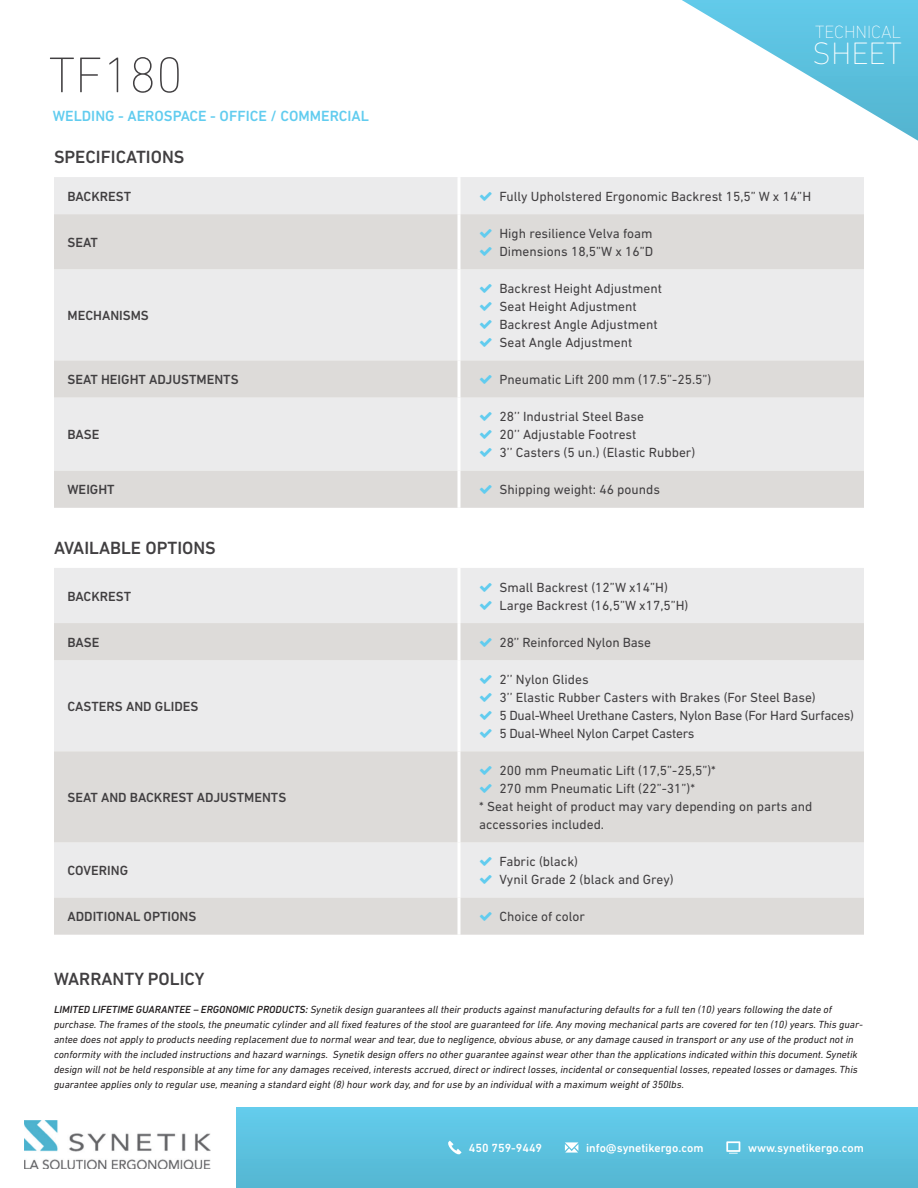
<style>
.page{position:relative;width:918px;height:1188px;background:#fff}
.page>*{position:absolute;margin:0;border:0;box-sizing:border-box;transform-origin:0 0}
.t1{font:200 51px "DIN Next LT Pro";color:#413f41}
.t2{font:200 31.5px "DIN Next LT Pro";letter-spacing:-.005em;color:#fff}
.t3{font:500 18px "DIN Next LT Pro";color:#413f41}
.t4{font:200 18px "DIN Next LT Pro";letter-spacing:-.005em;color:#fff}
.t5{font:500 15px "DIN Next LT Pro";color:#61ccef}
.t6{font:13.5px/18px "DIN Next LT Pro";color:#413f41}
.t7{font:13.5px/18px "DIN Next LT Pro";letter-spacing:-.02em;color:#413f41}
.t8{font:500 13.5px "DIN Next LT Pro";color:#413f41}
.t9{font:500 12px "DIN Next LT Pro";color:#fff}
.t10{font:italic 10.5px/15px "DIN Next LT Pro";color:#231f20}
.s1{font-weight:500}
</style>
<div class="page">
<svg style="left:682px;top:0;width:236px;height:141px"></svg>
<div style="left:54px;top:177px;width:810px;height:37px;background:#ebebec"></div>
<svg style="left:54px;top:214px;width:810px;height:294px;background:#e4e4e3"></svg>
<hr style="left:458px;top:177px;width:2px;height:37px;background:#fff">
<hr style="left:458px;top:214px;width:2px;height:55px;background:#fff">
<hr style="left:458px;top:269px;width:2px;height:91px;background:#fff">
<hr style="left:458px;top:360px;width:2px;height:38px;background:#fff">
<hr style="left:458px;top:398px;width:2px;height:73px;background:#fff">
<hr style="left:458px;top:471px;width:2px;height:37px;background:#fff">
<img style="left:25px;top:1120px;width:186px;height:49px">
<div style="left:237px;top:1107px;width:681px;height:81px;background:linear-gradient(to right,#5cc1df,#5cc1df)"></div>
<svg style="left:447px;top:1141px;width:15px;height:14px"></svg>
<svg style="left:565px;top:1142px;width:13px;height:11px"></svg>
<svg style="left:726px;top:1141px;width:14px;height:13px"></svg>
<div style="left:54px;top:568px;width:810px;height:55px;background:#ebebec"></div>
<svg style="left:54px;top:623px;width:810px;height:312px;background:#e3e2e2"></svg>
<hr style="left:458px;top:568px;width:2px;height:55px;background:#fff">
<hr style="left:458px;top:623px;width:2px;height:37px;background:#fff">
<hr style="left:458px;top:660px;width:2px;height:91px;background:#fff">
<hr style="left:458px;top:751px;width:2px;height:91px;background:#fff">
<hr style="left:458px;top:842px;width:2px;height:56px;background:#fff">
<hr style="left:458px;top:898px;width:2px;height:37px;background:#fff">
<svg style="left:480px;top:191px;width:12px;height:10px"></svg>
<svg style="left:480px;top:229px;width:12px;height:9px"></svg>
<svg style="left:480px;top:247px;width:12px;height:9px"></svg>
<svg style="left:480px;top:284px;width:12px;height:9px"></svg>
<svg style="left:480px;top:302px;width:12px;height:9px"></svg>
<svg style="left:480px;top:320px;width:12px;height:9px"></svg>
<svg style="left:480px;top:338px;width:12px;height:9px"></svg>
<svg style="left:480px;top:375px;width:12px;height:9px"></svg>
<svg style="left:480px;top:412px;width:12px;height:9px"></svg>
<svg style="left:480px;top:430px;width:12px;height:9px"></svg>
<svg style="left:480px;top:448px;width:12px;height:9px"></svg>
<svg style="left:480px;top:485px;width:12px;height:9px"></svg>
<svg style="left:480px;top:582px;width:12px;height:9px"></svg>
<svg style="left:480px;top:600px;width:12px;height:9px"></svg>
<svg style="left:480px;top:638px;width:12px;height:9px"></svg>
<svg style="left:480px;top:675px;width:12px;height:9px"></svg>
<svg style="left:480px;top:693px;width:12px;height:9px"></svg>
<svg style="left:480px;top:711px;width:12px;height:9px"></svg>
<svg style="left:480px;top:729px;width:12px;height:9px"></svg>
<svg style="left:480px;top:766px;width:12px;height:9px"></svg>
<svg style="left:480px;top:784px;width:12px;height:9px"></svg>
<svg style="left:480px;top:857px;width:12px;height:9px"></svg>
<svg style="left:480px;top:875px;width:12px;height:9px"></svg>
<svg style="left:480px;top:912px;width:12px;height:9px"></svg>
<h3 class="t4" style="left:815px;top:21px;width:87px">TECHNICAL</h3>
<h2 class="t2" style="left:812px;top:35px;width:91px">SHEET</h2>
<h1 class="t1" style="left:49px;top:46px;width:135px">TF180</h1>
<h3 class="t5" style="left:53px;top:107px;width:318px">WELDING - AEROSPACE - OFFICE / COMMERCIAL</h3>
<h3 class="t3" style="left:54px;top:147px;width:132px">SPECIFICATIONS</h3>
<p class="t8" style="left:68px;top:188px;width:65px">BACKREST</p>
<p class="t6" style="left:500px;top:187px;width:313px">Fully Upholstered Ergonomic Backrest 15,5” W x 14”H</p>
<p class="t8" style="left:68px;top:234px;width:32px">SEAT</p>
<p class="t6" style="left:500px;top:224px;width:155px">High resilience Velva foam<br>Dimensions 18,5”W x 16”D</p>
<p class="t8" style="left:68px;top:308px;width:83px">MECHANISMS</p>
<p class="t6" style="left:500px;top:279px;width:164px">Backrest Height Adjustment<br>Seat Height Adjustment<br>Backrest Angle Adjustment<br>Seat Angle Adjustment</p>
<p class="t8" style="left:68px;top:372px;width:173px">SEAT HEIGHT ADJUSTMENTS</p>
<p class="t6" style="left:500px;top:370px;width:213px">Pneumatic Lift 200 mm (17.5”-25.5”)</p>
<p class="t8" style="left:68px;top:427px;width:34px">BASE</p>
<p class="t6" style="left:500px;top:407px;width:197px">28’’ Industrial Steel Base<br>20’’ Adjustable Footrest<br>3’’ Casters (5 un.) (Elastic Rubber)</p>
<p class="t8" style="left:68px;top:482px;width:49px">WEIGHT</p>
<p class="t6" style="left:500px;top:481px;width:162px">Shipping weight: 46 pounds</p>
<h3 class="t3" style="left:54px;top:538px;width:163px">AVAILABLE OPTIONS</h3>
<p class="t8" style="left:68px;top:588px;width:65px">BACKREST</p>
<p class="t6" style="left:500px;top:578px;width:191px">Small Backrest (12”W x14”H)<br>Large Backrest (16,5”W x17,5”H)</p>
<p class="t8" style="left:68px;top:634px;width:34px">BASE</p>
<p class="t6" style="left:500px;top:633px;width:153px">28’’ Reinforced Nylon Base</p>
<p class="t8" style="left:68px;top:698px;width:132px">CASTERS AND GLIDES</p>
<p class="t8" style="left:68px;top:790px;width:220px">SEAT AND BACKREST ADJUSTMENTS</p>
<p class="t7" style="left:500px;top:670px;width:356px">2’’ Nylon Glides<br>3’’ Elastic Rubber Casters with Brakes (For Steel Base)<br>5 Dual-Wheel Urethane Casters, Nylon Base (For Hard Surfaces)<br>5 Dual-Wheel Nylon Carpet Casters</p>
<p class="t6" style="left:500px;top:761px;width:218px">200 mm Pneumatic Lift (17,5”-25,5”)*</p>
<p class="t6" style="left:500px;top:779px;width:197px">270 mm Pneumatic Lift (22”-31”)*</p>
<p class="t6" style="left:479px;top:797px;width:335px">* Seat height of product may vary depending on parts and</p>
<p class="t6" style="left:479px;top:815px;width:126px">accessories included.</p>
<p class="t8" style="left:68px;top:863px;width:62px">COVERING</p>
<p class="t6" style="left:500px;top:852px;width:176px">Fabric (black)<br>Vynil Grade 2 (black and Grey)</p>
<p class="t8" style="left:68px;top:909px;width:130px">ADDITIONAL OPTIONS</p>
<p class="t6" style="left:500px;top:907px;width:87px">Choice of color</p>
<h3 class="t3" style="left:54px;top:968px;width:152px">WARRANTY POLICY</h3>
<p class="t10" style="left:54px;top:1002px;width:810px"><span class="s1">LIMITED LIFETIME GUARANTEE – ERGONOMIC PRODUCTS:</span> Synetik design guarantees all their products against manufacturing defaults for a full ten (10) years following the date of purchase. The frames of the stools, the pneumatic cylinder and all fixed features of the stool are guaranteed for life. Any moving mechanical parts are covered for ten (10) years. This guar&shy;antee does not apply to products needing replacement due to normal wear and tear, due to negligence, obvious abuse, or any damage caused in transport or any use of the product not in conformity with the included instructions and hazard warnings. Synetik design offers no other guarantee against wear other than the applications indicated within this document. Synetik design will not be held responsible at any time for any damages received, interests accrued, direct or indirect losses, incidental or consequential losses, repeated losses or damages. This guarantee applies only to regular use, meaning a standard eight (8) hour work day, and for use by an individual with a maximum weight of 350lbs.</p>
<p class="t9" style="left:469px;top:1141px;width:75px">450 759-9449</p>
<p class="t9" style="left:586px;top:1141px;width:119px">info@synetikergo.com</p>
<p class="t9" style="left:748px;top:1141px;width:117px">www.synetikergo.com</p>
</div>
